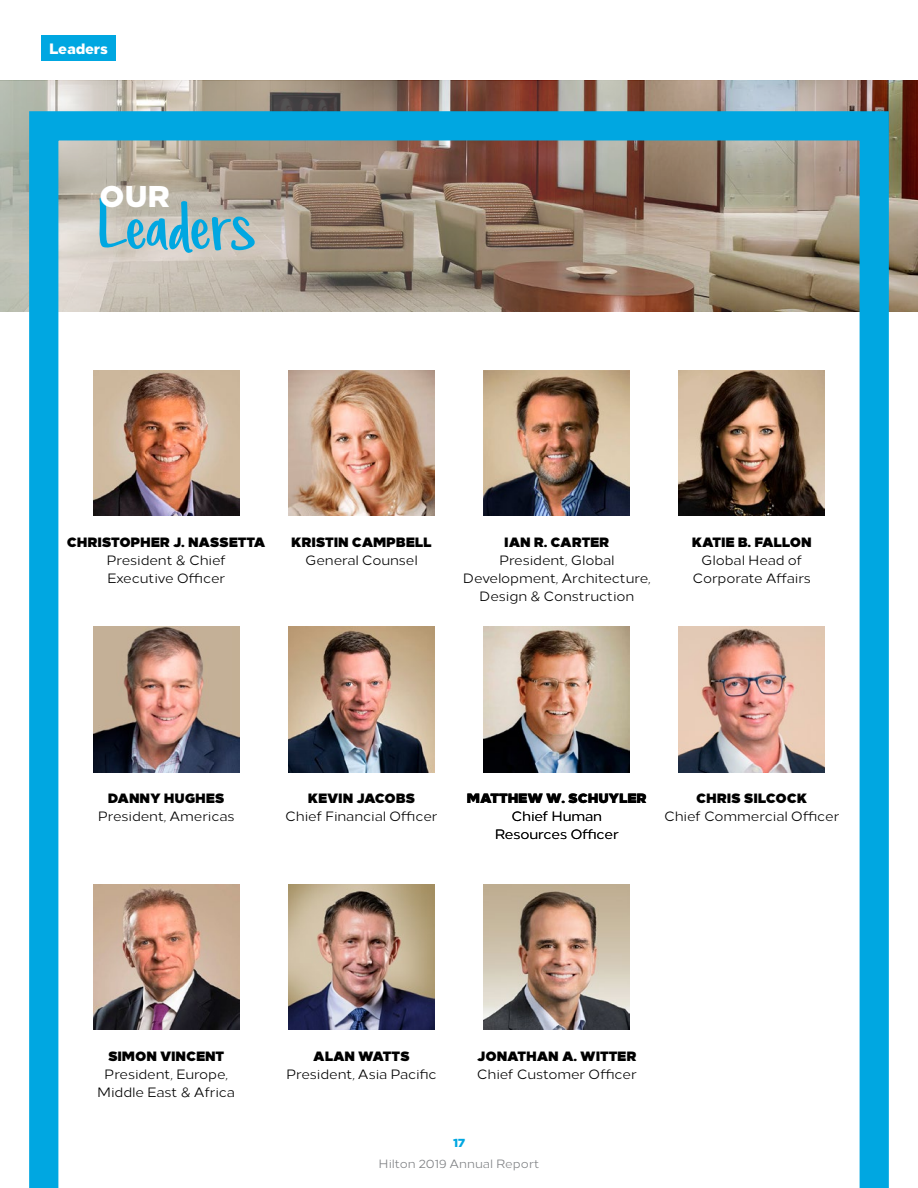
<style>
.page{position:relative;width:918px;height:1188px;background:#fff}
.page>*{position:absolute;margin:0;border:0;box-sizing:border-box;transform-origin:0 0}
.Headline_-_Script{font:108px "Simple Joys 2.0";letter-spacing:-.01em;color:#00a7e1}
.Headline_-_Print{font:800 30px "Loew Two Zero";color:#fff}
.Tables__Chart_Titles{font:800 15px "Loew Two Zero";letter-spacing:-.01em;color:#fff}
.Body_Copy{font:13.5px/18px "Loew Two Zero";letter-spacing:-.01em;color:#000;text-align:center}
.Body_Copy-2{font:900 13.5px/18px "Loew Two Zero";letter-spacing:-.01em;color:#000;text-align:center}
.t1{font:12px "Loew Two Zero";color:#808285}
.t2{font:800 12px "Loew Two Zero";color:#00a7e1}
.s1{font-weight:900}
.s2{font-weight:400}
</style>
<div class="page">
<svg style="left:0;top:80px;width:918px;height:232px;background:#a19084"></svg>
<div style="left:41px;top:36px;width:75px;height:25px;background:#00a7e1"></div>
<img style="left:29px;top:111px;width:860px;height:1077px">
<p class="Tables__Chart_Titles" style="left:49px;top:36px;width:60px">Leaders</p>
<p class="Headline_-_Print" style="left:99px;top:171px;width:72px">OUR</p>
<p class="Headline_-_Script" style="left:96px;top:179px;width:161px">Leaders</p>
<p class="Body_Copy" style="left:67px;top:532px;width:200px"><span class="s1">CHRISTOPHER J. NASSETTA<br></span>President &amp; Chief<br>Executive Officer</p>
<p class="Body_Copy-2" style="left:291px;top:532px;width:142px">KRISTIN CAMPBELL<br><span class="s2">General Counsel</span></p>
<p class="Body_Copy" style="left:463px;top:532px;width:189px"><span class="s1">IAN R. CARTER<br></span>President, Global<br>Development, Architecture,<br>Design &amp; Construction</p>
<p class="Body_Copy" style="left:692px;top:532px;width:122px"><span class="s1">KATIE B. FALLON<br></span>Global Head of<br>Corporate Affairs</p>
<p class="Body_Copy" style="left:98px;top:788px;width:138px"><span class="s1">DANNY HUGHES<br></span>President, Americas</p>
<p class="Body_Copy" style="left:285px;top:788px;width:154px"><span class="s1">KEVIN JACOBS<br></span>Chief Financial Officer</p>
<p class="Body_Copy" style="left:467px;top:788px;width:181px"><span class="s1">MATTHEW W. SCHUYLER<br></span>Chief Human<br>Resources Officer</p>
<p class="Body_Copy" style="left:664px;top:788px;width:177px"><span class="s1">CHRIS SILCOCK<br></span>Chief Commercial Officer</p>
<p class="Body_Copy" style="left:97px;top:1045px;width:139px"><span class="s1">SIMON VINCENT<br></span>President, Europe,<br>Middle East &amp; Africa</p>
<p class="Body_Copy" style="left:286px;top:1045px;width:152px"><span class="s1">ALAN WATTS<br></span>President, Asia Pacific</p>
<p class="Body_Copy" style="left:477px;top:1045px;width:161px;text-align:left"><span class="s1">JONATHAN A. WITTER<br></span>Chief Customer Officer</p>
<p class="t2" style="left:453px;top:1132px;width:13px">17</p>
<p class="t1" style="left:379px;top:1154px;width:162px">Hilton 2019 Annual Report</p>
</div>
